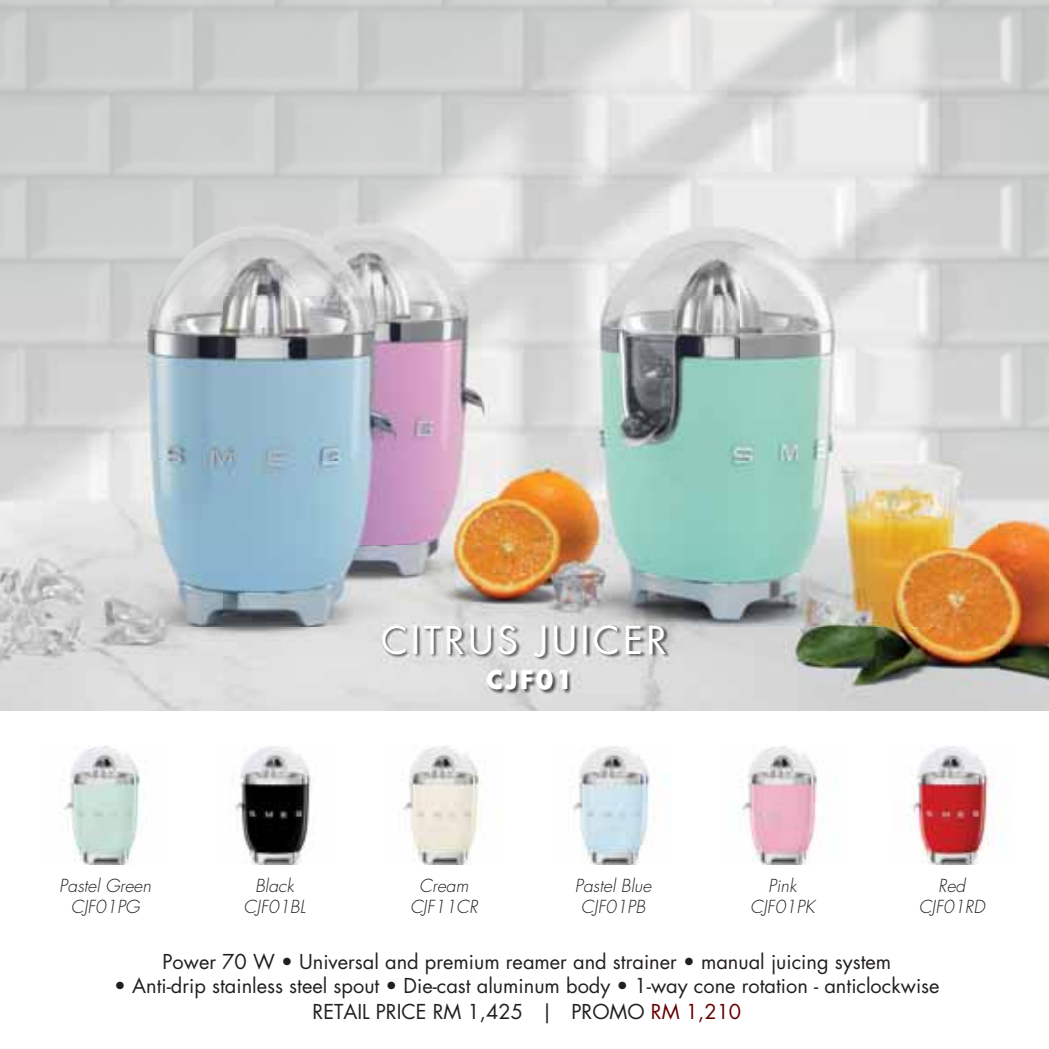
<style>
.page{position:relative;width:1049px;height:1049px;background:#fff}
.page>*{position:absolute;margin:0;border:0;box-sizing:border-box;transform-origin:0 0}
.t1{font:37.5px "Futura Std";letter-spacing:.09em;color:#fff}
.t2{font:700 25px "Futura Std";letter-spacing:.1em;color:#fff}
.t3{font:20px "Futura Std";color:#231f20}
.t4{font:italic 300 17.5px/21px "Futura Std";color:#231f20;text-align:center}
.s1{color:#650000}
</style>
<div class="page">
<img style="left:0;top:0;width:1049px;height:711px">
<img style="left:381px;top:623px;width:294px;height:77px">
<img style="left:235px;top:746px;width:79px;height:118px">
<img style="left:63px;top:746px;width:77px;height:118px">
<img style="left:907px;top:746px;width:84px;height:118px">
<img style="left:399px;top:746px;width:83px;height:118px">
<img style="left:573px;top:746px;width:96px;height:118px">
<img style="left:737px;top:746px;width:81px;height:118px">
<h1 class="t1" style="left:381px;top:623px;width:287px">CITRUS JUICER</h1>
<p class="t2" style="left:486px;top:666px;width:88px">CJF01</p>
<p class="t4" style="left:59px;top:876px;width:93px">Pastel Green<br>CJF01PG</p>
<p class="t4" style="left:919px;top:876px;width:68px">Red<br>CJF01RD</p>
<p class="t4" style="left:244px;top:876px;width:63px">Black<br>CJF01BL</p>
<p class="t4" style="left:410px;top:876px;width:69px">Cream<br>CJF11CR</p>
<p class="t4" style="left:575px;top:876px;width:78px">Pastel Blue<br>CJF01PB</p>
<p class="t4" style="left:750px;top:876px;width:66px">Pink<br>CJF01PK</p>
<p class="t3" style="left:163px;top:952px;width:730px">Power 70 W • Universal and premium reamer and strainer • manual juicing system</p>
<p class="t3" style="left:114px;top:976px;width:827px">• Anti-drip stainless steel spout • Die-cast aluminum body • 1-way cone rotation - anticlockwise</p>
<p class="t3" style="left:312px;top:1002px;width:430px">RETAIL PRICE RM 1,425 | PROMO <span class="s1">RM 1,210</span></p>
</div>
